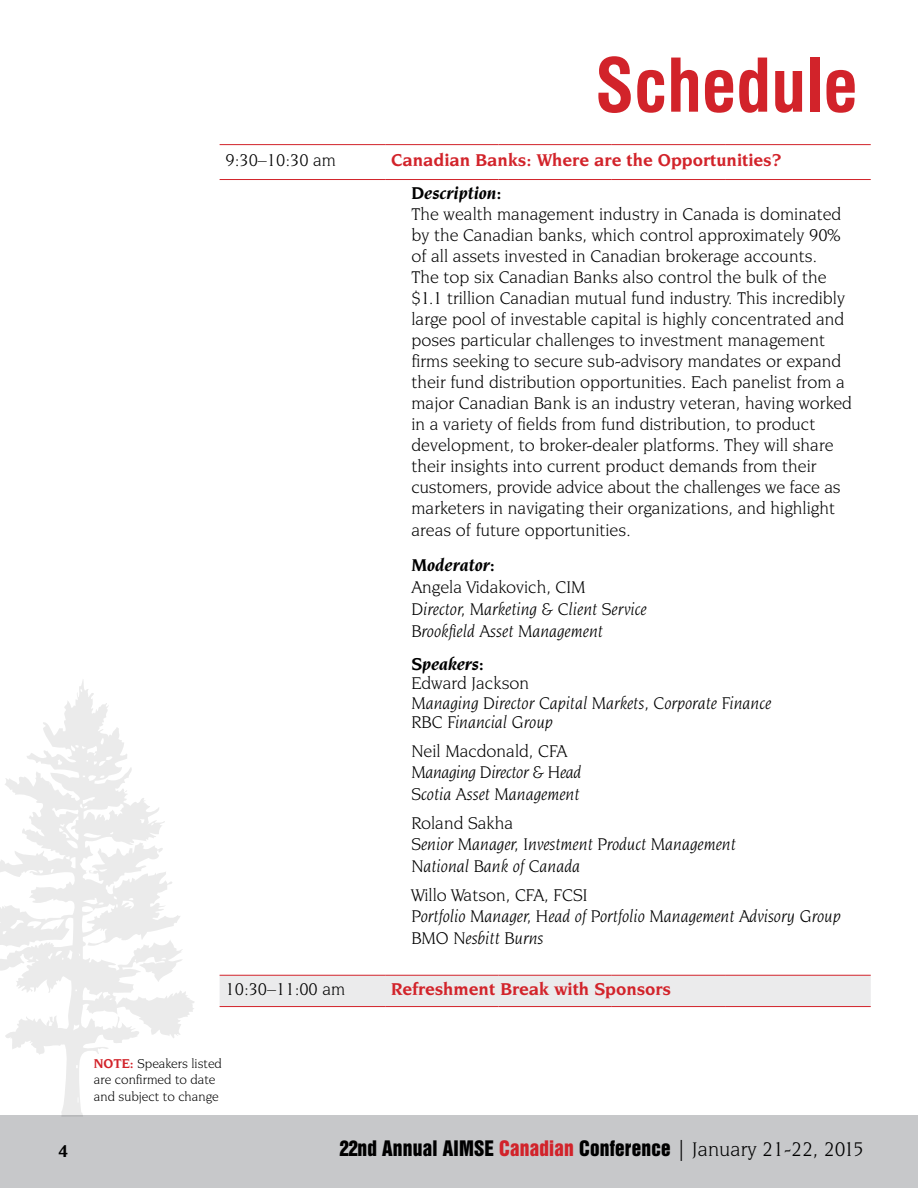
<style>
.page{position:relative;width:918px;height:1188px;background:#fff}
.page>*{position:absolute;margin:0;border:0;box-sizing:border-box;transform-origin:0 0}
.t1{font:700 condensed 72px "Swiss 721 BT";color:#d2232a}
.t2{font:19.5px "Swiss 921 BT Regular A";letter-spacing:.01em;color:#000}
.t3{font:18px/21px "Novarese IT Cby BT";color:#000}
.t4{font:italic 18px/21.8px "Novarese IT Cby BT";color:#000}
.t5{font:700 18px "Novarese IT Cby BT";color:#d2232a}
.t6{font:italic 700 18px "Novarese IT Cby BT";color:#000}
.t7{font:700 18px "Novarese IT Cby BT";color:#000}
.t8{font:13.5px/16.5px "Novarese IT Cby BT";color:#000}
.s1{font-weight:700;color:#d2232a}
.s2{color:#d2232a}
.s3{font-family:"Novarese IT Cby BT";font-size:21px}
</style>
<div class="page">
<div style="left:0;top:1116px;width:918px;height:72px;background:#c7c8ca"></div>
<svg style="left:0;top:681px;width:195px;height:436px"></svg>
<div style="left:220px;top:976px;width:651px;height:30px;background:#ebebec"></div>
<hr style="left:220px;top:975px;width:165px;height:1px;background:#d2232a">
<hr style="left:385px;top:975px;width:113px;height:1px;background:#d2232a">
<hr style="left:498px;top:975px;width:114px;height:1px;background:#d2232a">
<hr style="left:612px;top:975px;width:113px;height:1px;background:#d2232a">
<hr style="left:725px;top:975px;width:146px;height:1px;background:#d2232a">
<hr style="left:220px;top:1006px;width:165px;height:1px;background:#d2232a">
<hr style="left:385px;top:1006px;width:113px;height:1px;background:#d2232a">
<hr style="left:498px;top:1006px;width:114px;height:1px;background:#d2232a">
<hr style="left:612px;top:1006px;width:113px;height:1px;background:#d2232a">
<hr style="left:725px;top:1006px;width:146px;height:1px;background:#d2232a">
<hr style="left:220px;top:144px;width:165px;height:1px;background:#d2232a">
<hr style="left:385px;top:144px;width:113px;height:1px;background:#d2232a">
<hr style="left:498px;top:144px;width:114px;height:1px;background:#d2232a">
<hr style="left:612px;top:144px;width:113px;height:1px;background:#d2232a">
<hr style="left:725px;top:144px;width:146px;height:1px;background:#d2232a">
<hr style="left:220px;top:179px;width:165px;height:1px;background:#d2232a">
<hr style="left:385px;top:179px;width:113px;height:1px;background:#d2232a">
<hr style="left:498px;top:179px;width:114px;height:1px;background:#d2232a">
<hr style="left:612px;top:179px;width:113px;height:1px;background:#d2232a">
<hr style="left:725px;top:179px;width:146px;height:1px;background:#d2232a">
<h1 class="t1" style="left:595px;top:42px;width:264px">Schedule</h1>
<p class="t3" style="left:226px;top:149px;width:112px">9:30–10:30 am</p>
<p class="t5" style="left:391px;top:149px;width:392px">Canadian Banks: Where are the Opportunities?</p>
<p class="t6" style="left:411px;top:182px;width:92px">Description:</p>
<p class="t3" style="left:411px;top:204px;width:442px">The wealth management industry in Canada is dominated by the Canadian banks, which control approximately 90% of all assets invested in Canadian brokerage accounts.<br>The top six Canadian Banks also control the bulk of the $1.1 trillion Canadian mutual fund industry. This incredibly large pool of investable capital is highly concentrated and poses particular challenges to investment management firms seeking to secure sub-advisory mandates or expand their fund distribution opportunities. Each panelist from a major Canadian Bank is an industry veteran, having worked in a variety of fields from fund distribution, to product development, to broker-dealer platforms. They will share their insights into current product demands from their customers, provide advice about the challenges we face as marketers in navigating their organizations, and highlight areas of future opportunities.</p>
<p class="t6" style="left:411px;top:554px;width:85px">Moderator:</p>
<p class="t3" style="left:411px;top:576px;width:175px">Angela Vidakovich, CIM</p>
<p class="t4" style="left:411px;top:598px;width:237px">Director, Marketing &amp; Client Service<br>Brookfield Asset Management</p>
<p class="t6" style="left:411px;top:653px;width:74px">Speakers:</p>
<p class="t3" style="left:411px;top:672px;width:119px">Edward Jackson</p>
<p class="t4" style="left:411px;top:693px;width:361px;line-height:19.5px">Managing Director Capital Markets, Corporate Finance<br>RBC Financial Group</p>
<p class="t3" style="left:411px;top:740px;width:157px">Neil Macdonald, CFA</p>
<p class="t4" style="left:411px;top:761px;width:171px">Managing Director &amp; Head<br>Scotia Asset Management</p>
<p class="t3" style="left:411px;top:812px;width:103px">Roland Sakha</p>
<p class="t4" style="left:411px;top:833px;width:326px">Senior Manager, Investment Product Management<br>National Bank of Canada</p>
<p class="t3" style="left:411px;top:884px;width:177px">Willo Watson, CFA, FCSI</p>
<p class="t4" style="left:411px;top:905px;width:431px">Portfolio Manager, Head of Portfolio Management Advisory Group<br>BMO Nesbitt Burns</p>
<p class="t3" style="left:226px;top:978px;width:121px">10:30–11:00 am</p>
<p class="t5" style="left:391px;top:978px;width:281px">Refreshment Break with Sponsors</p>
<p class="t8" style="left:94px;top:1055px;width:130px"><span class="s1">NOTE:</span> Speakers listed are confirmed to date and subject to change</p>
<p class="t7" style="left:58px;top:1140px;width:12px">4</p>
<p class="t2" style="left:340px;top:1136px;width:526px">22nd Annual AIMSE <span class="s2">Canadian</span> Conference <span class="s3">| January 21-22, 2015</span></p>
</div>
